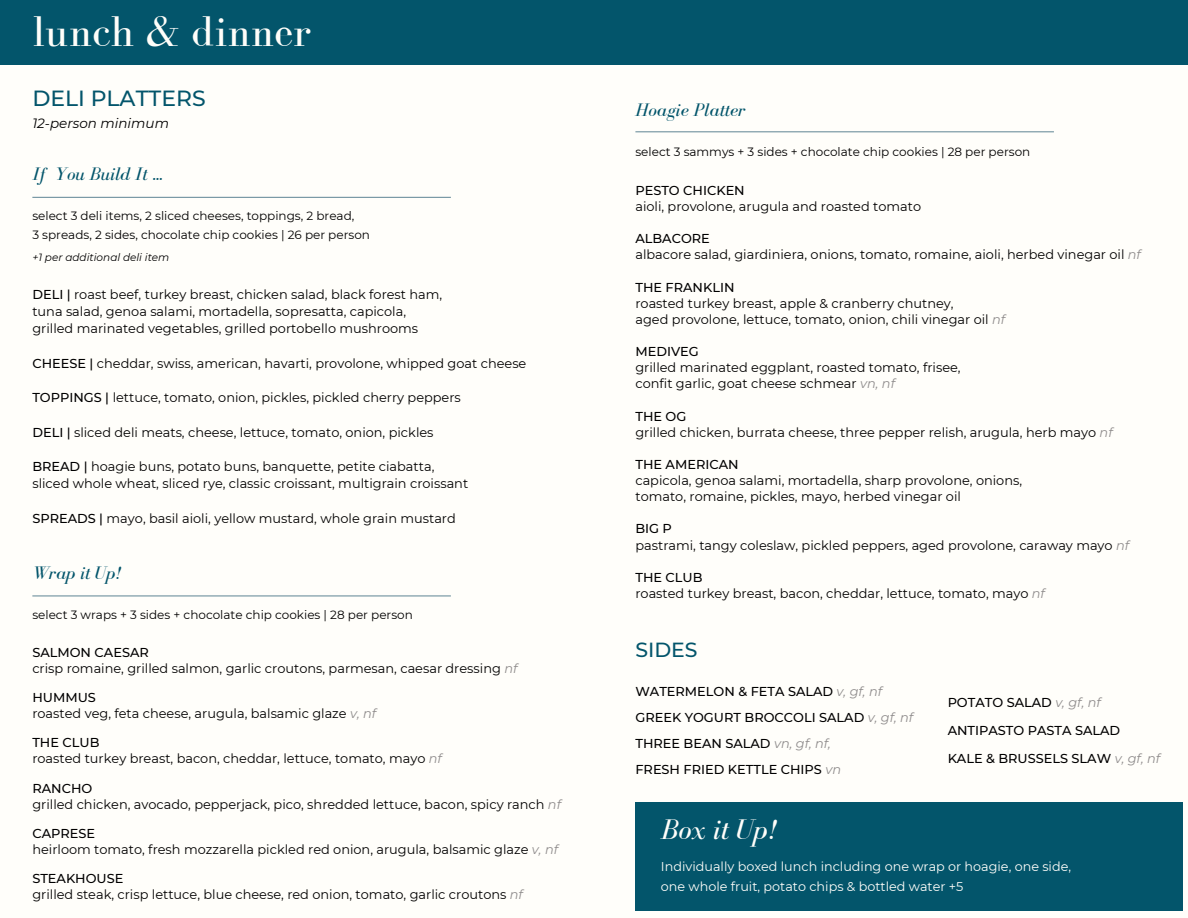
<style>
.page{position:relative;width:1188px;height:918px;background:#fffefa}
.page>*{position:absolute;margin:0;border:0;box-sizing:border-box;transform-origin:0 0}
.t1{font:44.25px "Bodoni FLF";color:#fffefa}
.t2{font:italic 29.25px "Bodoni FLF";color:#fffefa}
.t3{font:500 21.9px "Montserrat";color:#03556b}
.t4{font:500 20.4px "Montserrat";color:#03556b}
.t5{font:italic 18.75px "Bodoni FLF";color:#03556b}
.t6{font:italic 13.5px "Montserrat";color:#000}
.t7{font:12.9px/16px "Montserrat";color:#000}
.t8{font:500 12.9px/25.8px "Montserrat";color:#000}
.t9{font:12.75px/20.2px "Montserrat";color:#fffefa}
.t10{font:12px "Montserrat";color:#000}
.t11{font:italic 10.5px "Montserrat";color:#000}
.s1{font-weight:500}
.s2{font-style:italic;color:#8f8c8c}
.s3{font-weight:400;font-style:italic;color:#8f8c8c}
</style>
<div class="page">
<hr style="left:32px;top:197px;width:419px;height:1px;background:#70929f">
<div style="left:0;top:0;width:1188px;height:64px;background:#03556b"></div>
<div style="left:635px;top:802px;width:547px;height:109px;background:#03556b"></div>
<hr style="left:32px;top:595px;width:419px;height:1px;background:#70929f">
<hr style="left:635px;top:131px;width:419px;height:1px;background:#70929f">
<h5 class="t1" style="left:32px;top:8px;width:280px">lunch &amp; dinner</h5>
<h1 class="t3" style="left:32px;top:85px;width:175px">DELI PLATTERS</h1>
<p class="t6" style="left:32px;top:115px;width:138px">12-person minimum</p>
<h5 class="t5" style="left:32px;top:164px;width:131px">If You Build It ...</h5>
<h3 class="t10" style="left:32px;top:208px;width:323px">select 3 deli items, 2 sliced cheeses, toppings, 2 bread,</h3>
<h5 class="t10" style="left:32px;top:228px;width:339px">3 spreads, 2 sides, chocolate chip cookies | 26 per person</h5>
<h4 class="t11" style="left:32px;top:251px;width:139px">+1 per additional deli item</h4>
<p class="t7" style="left:32px;top:286px;width:411px;line-height:17.2px"><span class="s1">DELI |</span> roast beef, turkey breast, chicken salad, black forest ham, tuna salad, genoa salami, mortadella, sopresatta, capicola, grilled marinated vegetables, grilled portobello mushrooms</p>
<p class="t7" style="left:32px;top:355px;width:496px"><span class="s1">CHEESE |</span> cheddar, swiss, american, havarti, provolone, whipped goat cheese</p>
<p class="t7" style="left:32px;top:389px;width:430px"><span class="s1">TOPPINGS |</span> lettuce, tomato, onion, pickles, pickled cherry peppers</p>
<h5 class="t7" style="left:32px;top:424px;width:403px"><span class="s1">DELI |</span> sliced deli meats, cheese, lettuce, tomato, onion, pickles</h5>
<h5 class="t7" style="left:32px;top:458px;width:437px;line-height:17.2px"><span class="s1">BREAD |</span> hoagie buns, potato buns, banquette, petite ciabatta, sliced whole wheat, sliced rye, classic croissant, multigrain croissant</h5>
<h5 class="t7" style="left:32px;top:510px;width:425px"><span class="s1">SPREADS |</span> mayo, basil aioli, yellow mustard, whole grain mustard</h5>
<h5 class="t5" style="left:32px;top:562px;width:91px">Wrap it Up!</h5>
<h5 class="t10" style="left:32px;top:607px;width:382px">select 3 wraps + 3 sides + chocolate chip cookies | 28 per person</h5>
<p class="t7" style="left:32px;top:644px;width:487px"><span class="s1">SALMON CAESAR<br></span>crisp romaine, grilled salmon, garlic croutons, parmesan, caesar dressing <span class="s2">nf</span></p>
<h4 class="t7" style="left:32px;top:690px;width:345px"><span class="s1">HUMMUS<br></span>roasted veg, feta cheese, arugula, balsamic glaze <span class="s2">v, nf</span></h4>
<p class="t7" style="left:32px;top:735px;width:411px"><span class="s1">THE CLUB<br></span>roasted turkey breast, bacon, cheddar, lettuce, tomato, mayo <span class="s2">nf</span></p>
<h5 class="t7" style="left:32px;top:780px;width:530px"><span class="s1">RANCHO<br></span>grilled chicken, avocado, pepperjack, pico, shredded lettuce, bacon, spicy ranch <span class="s2">nf</span></h5>
<h5 class="t7" style="left:32px;top:825px;width:527px"><span class="s1">CAPRESE<br></span>heirloom tomato, fresh mozzarella pickled red onion, arugula, balsamic glaze <span class="s2">v, nf</span></h5>
<h5 class="t7" style="left:32px;top:870px;width:492px"><span class="s1">STEAKHOUSE<br></span>grilled steak, crisp lettuce, blue cheese, red onion, tomato, garlic croutons <span class="s2">nf</span></h5>
<h3 class="t5" style="left:635px;top:100px;width:112px">Hoagie Platter</h3>
<h5 class="t10" style="left:635px;top:145px;width:396px">select 3 sammys + 3 sides + chocolate chip cookies | 28 per person</h5>
<h5 class="t7" style="left:635px;top:182px;width:287px"><span class="s1">PESTO CHICKEN<br></span>aioli, provolone, arugula and roasted tomato</h5>
<h5 class="t7" style="left:635px;top:230px;width:507px"><span class="s1">ALBACORE<br></span>albacore salad, giardiniera, onions, tomato, romaine, aioli, herbed vinegar oil <span class="s2">nf</span></h5>
<h5 class="t7" style="left:635px;top:279px;width:371px"><span class="s1">THE FRANKLIN<br></span>roasted turkey breast, apple &amp; cranberry chutney,<br>aged provolone, lettuce, tomato, onion, chili vinegar oil <span class="s2">nf</span></h5>
<h5 class="t7" style="left:635px;top:343px;width:327px"><span class="s1">MEDIVEG<br></span>grilled marinated eggplant, roasted tomato, frisee, confit garlic, goat cheese schmear <span class="s2">vn, nf</span></h5>
<h5 class="t7" style="left:635px;top:408px;width:479px"><span class="s1">THE OG<br></span>grilled chicken, burrata cheese, three pepper relish, arugula, herb mayo <span class="s2">nf</span></h5>
<h5 class="t7" style="left:635px;top:456px;width:388px"><span class="s1">THE AMERICAN<br></span>capicola, genoa salami, mortadella, sharp provolone, onions, tomato, romaine, pickles, mayo, herbed vinegar oil</h5>
<h5 class="t7" style="left:635px;top:521px;width:495px"><span class="s1">BIG P<br></span>pastrami, tangy coleslaw, pickled peppers, aged provolone, caraway mayo <span class="s2">nf</span></h5>
<h5 class="t7" style="left:635px;top:569px;width:411px"><span class="s1">THE CLUB<br></span>roasted turkey breast, bacon, cheddar, lettuce, tomato, mayo <span class="s2">nf</span></h5>
<h5 class="t4" style="left:635px;top:637px;width:64px">SIDES</h5>
<h5 class="t8" style="left:635px;top:679px;width:279px">WATERMELON &amp; FETA SALAD <span class="s3">v, gf, nf<br></span>GREEK YOGURT BROCCOLI SALAD <span class="s3">v, gf, nf<br></span>THREE BEAN SALAD <span class="s3">vn, gf, nf,<br></span>FRESH FRIED KETTLE CHIPS <span class="s3">vn</span></h5>
<h5 class="t2" style="left:661px;top:814px;width:118px">Box it Up!</h5>
<h5 class="t8" style="left:948px;top:688px;width:214px;line-height:27.9px">POTATO SALAD <span class="s3">v, gf, nf<br></span>ANTIPASTO PASTA SALAD<br>KALE &amp; BRUSSELS SLAW <span class="s3">v, gf, nf</span></h5>
<h4 class="t9" style="left:661px;top:857px;width:412px">Individually boxed lunch including one wrap or hoagie, one side, one whole fruit, potato chips &amp; bottled water +5</h4>
</div>
